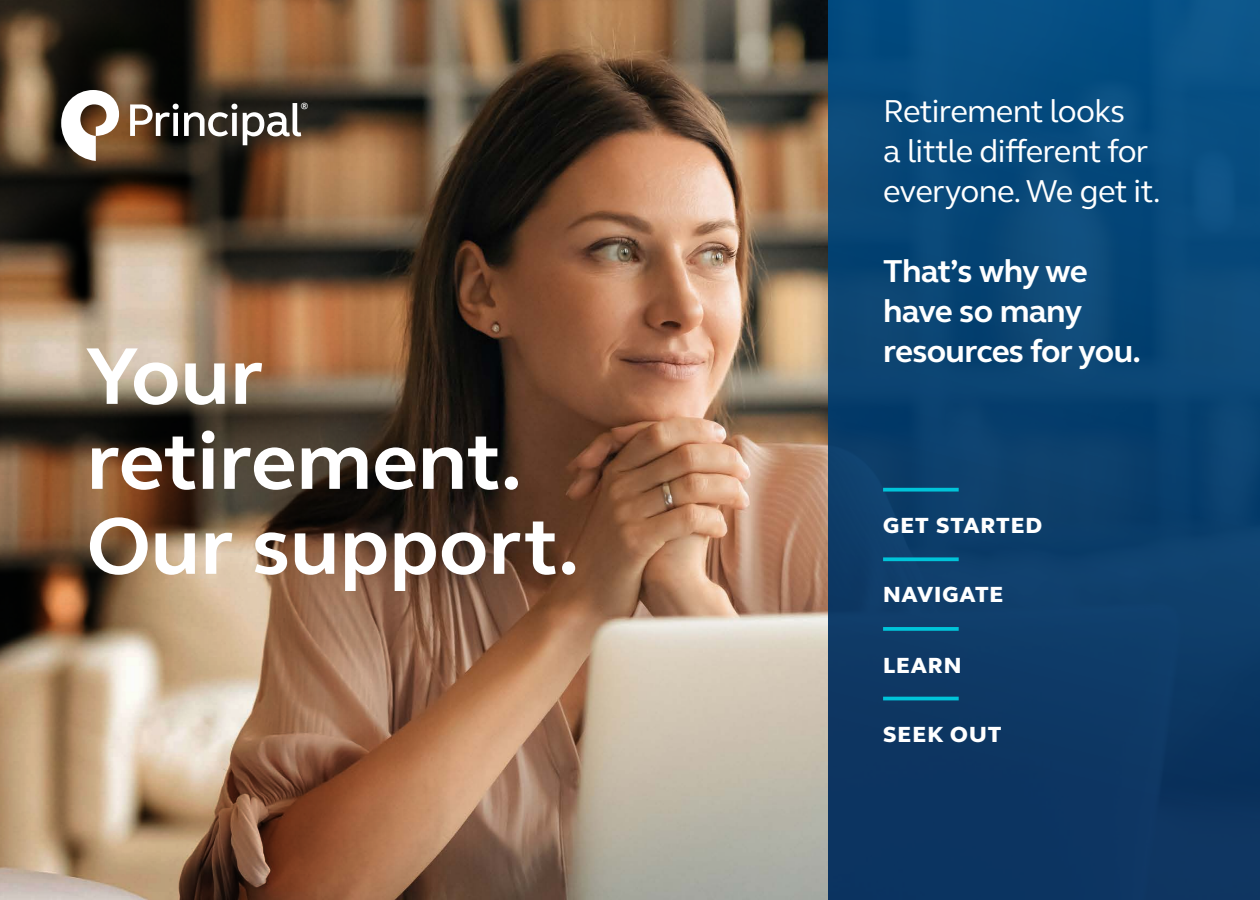
<style>
.page{position:relative;width:1260px;height:900px;background:#fff}
.page>*{position:absolute;margin:0;border:0;box-sizing:border-box;transform-origin:0 0}
.t1{font:700 82.5px/85px "FS Elliot Pro";color:#fff}
.t2{font:32.5px/40px "FS Elliot Pro";letter-spacing:-.02em;color:#fff}
.t3{font:700 32.5px/40px "FS Elliot Pro";letter-spacing:-.02em;color:#fff}
.t4{font:800 22.5px "FS Elliot";letter-spacing:.05em;color:#fff}
.t5{font:700 9px "FS Elliot Pro";color:#fff}
</style>
<div class="page">
<img style="left:449px;top:0;width:379px;height:900px">
<img style="left:0;top:0;width:449px;height:900px">
<div style="left:828px;top:0;width:432px;height:900px;background:linear-gradient(to bottom,#075083,#0f325d)"></div>
<svg style="left:130px;top:103px;width:171px;height:42px"></svg>
<svg style="left:61px;top:90px;width:58px;height:71px"></svg>
<svg style="left:883px;top:488px;width:76px;height:4px"></svg>
<svg style="left:883px;top:557px;width:76px;height:4px"></svg>
<svg style="left:883px;top:627px;width:76px;height:4px"></svg>
<hr style="left:883px;top:697px;width:76px;height:3px;background:#00c4d9">
<p class="t5" style="left:301px;top:100px;width:9px">®</p>
<h1 class="t1" style="left:87px;top:332px;width:494px">Your retirement.<br>Our support.</h1>
<p class="t2" style="left:883px;top:90px;width:279px">Retirement looks<br>a little different for everyone. We get it.</p>
<p class="t3" style="left:883px;top:250px;width:260px">That’s why we have so many resources for you.</p>
<p class="t4" style="left:883px;top:510px;width:161px">GET STARTED</p>
<p class="t4" style="left:883px;top:580px;width:122px">NAVIGATE</p>
<p class="t4" style="left:883px;top:650px;width:80px">LEARN</p>
<p class="t4" style="left:883px;top:719px;width:120px">SEEK OUT</p>
</div>
